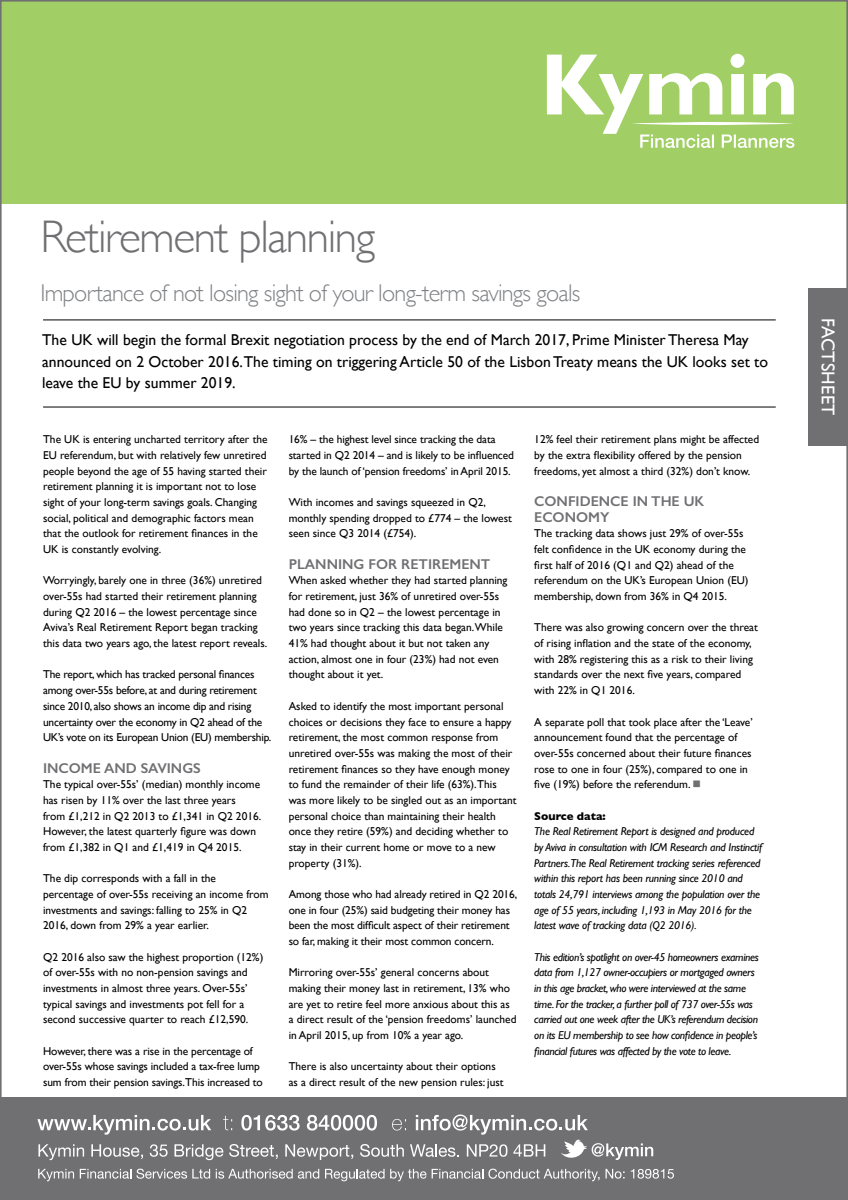
<style>
.page{position:relative;width:848px;height:1200px;background:#fff}
.page>*{position:absolute;margin:0;border:0;box-sizing:border-box;transform-origin:0 0}
.t1{font:300 45.6px "Gill Sans";letter-spacing:-.03em;color:#707073}
.t2{font:300 24.4px "Gill Sans";letter-spacing:-.03em;color:#808285}
.t3{font:18.4px "Gill Sans";letter-spacing:.01em;color:#fff}
.t4{font:15.6px/21.2px "Gill Sans";color:#000}
.t5{font:600 14.4px/15.6px "Gill Sans";color:#707073}
.t6{font:11.6px/15.6px "Gill Sans";color:#000}
.t7{font:italic 11.6px/15.6px "Gill Sans";letter-spacing:-.03em;color:#000}
.t8{font:11.6px/15.6px "Gill Sans";letter-spacing:-.02em;color:#000}
.s1{color:#707073}
.s2{font-weight:700;font-style:normal}
</style>
<div class="page">
<hr style="left:43px;top:406px;width:733px;height:2px;background:#000">
<hr style="left:43px;top:319px;width:733px;height:2px;background:#000">
<div style="left:808px;top:288px;width:40px;height:158px;background:#707073"></div>
<div style="left:0;top:0;width:848px;height:204px;background:#a1cf66"></div>
<svg style="left:547px;top:54px;width:247px;height:94px"></svg>
<div style="left:1px;top:1097px;width:847px;height:103px;background:#707073"></div>
<svg style="left:38px;top:1169px;width:36px;height:12px"></svg>
<svg style="left:80px;top:1169px;width:130px;height:10px"></svg>
<svg style="left:216px;top:1169px;width:103px;height:10px"></svg>
<svg style="left:325px;top:1169px;width:101px;height:12px"></svg>
<svg style="left:432px;top:1169px;width:168px;height:12px"></svg>
<svg style="left:606px;top:1169px;width:19px;height:10px"></svg>
<svg style="left:631px;top:1169px;width:43px;height:10px"></svg>
<svg style="left:37px;top:1115px;width:616px;height:46px"></svg>
<p class="t1" style="left:40px;top:201px;width:336px">Retirement planning</p>
<p class="t2" style="left:40px;top:274px;width:542px">Importance of not losing sight of your long-term savings goals</p>
<p class="t4" style="left:42px;top:329px;width:727px">The UK will begin the formal Brexit negotiation process by the end of March 2017, Prime Minister Theresa May announced on 2 October 2016.The timing on triggering Article 50 of the Lisbon Treaty means the UK looks set to leave the EU by summer 2019.</p>
<p class="t6" style="left:43px;top:431px;width:226px">The UK is entering uncharted territory after the EU referendum, but with relatively few unretired people beyond the age of 55 having started their retirement planning it is important not to lose sight of your long-term savings goals. Changing social, political and demographic factors mean that the outlook for retirement finances in the UK is constantly evolving.</p>
<p class="t6" style="left:43px;top:573px;width:226px">Worryingly, barely one in three (36%) unretired over-55s had started their retirement planning during Q2 2016 – the lowest percentage since Aviva’s Real Retirement Report began tracking this data two years ago, the latest report reveals.</p>
<p class="t8" style="left:43px;top:667px;width:230px">The report, which has tracked personal finances among over-55s before, at and during retirement since 2010, also shows an income dip and rising uncertainty over the economy in Q2 ahead of the UK’s vote on its European Union (EU) membership.</p>
<p class="t5" style="left:43px;top:760px;width:159px">INCOME AND SAVINGS</p>
<p class="t6" style="left:43px;top:776px;width:220px">The typical over-55s’ (median) monthly income has risen by 11% over the last three years<br>from £1,212 in Q2 2013 to £1,341 in Q2 2016.<br>However, the latest quarterly figure was down from £1,382 in Q1 and £1,419 in Q4 2015.</p>
<p class="t6" style="left:43px;top:870px;width:227px">The dip corresponds with a fall in the percentage of over-55s receiving an income from investments and savings: falling to 25% in Q2<br>2016, down from 29% a year earlier.</p>
<p class="t6" style="left:43px;top:949px;width:222px">Q2 2016 also saw the highest proportion (12%) of over-55s with no non-pension savings and investments in almost three years. Over-55s’ typical savings and investments pot fell for a second successive quarter to reach £12,590.</p>
<p class="t6" style="left:43px;top:1043px;width:221px">However, there was a rise in the percentage of over-55s whose savings included a tax-free lump sum from their pension savings.This increased to</p>
<p class="t6" style="left:289px;top:431px;width:227px">16% – the highest level since tracking the data started in Q2 2014 – and is likely to be influenced by the launch of ‘pension freedoms’ in April 2015.</p>
<p class="t6" style="left:289px;top:494px;width:225px">With incomes and savings squeezed in Q2, monthly spending dropped to £774 – the lowest seen since Q3 2014 (£754).</p>
<p class="t5" style="left:289px;top:556px;width:203px">PLANNING FOR RETIREMENT</p>
<p class="t6" style="left:289px;top:573px;width:220px">When asked whether they had started planning for retirement, just 36% of unretired over-55s had done so in Q2 – the lowest percentage in two years since tracking this data began.While 41% had thought about it but not taken any action, almost one in four (23%) had not even thought about it yet.</p>
<p class="t6" style="left:289px;top:698px;width:230px">Asked to identify the most important personal choices or decisions they face to ensure a happy retirement, the most common response from unretired over-55s was making the most of their retirement finances so they have enough money to fund the remainder of their life (63%).This was more likely to be singled out as an important personal choice than maintaining their health once they retire (59%) and deciding whether to stay in their current home or move to a new property (31%).</p>
<p class="t6" style="left:289px;top:886px;width:230px">Among those who had already retired in Q2 2016, one in four (25%) said budgeting their money has been the most difficult aspect of their retirement so far, making it their most common concern.</p>
<p class="t6" style="left:289px;top:965px;width:229px">Mirroring over-55s’ general concerns about making their money last in retirement, 13% who are yet to retire feel more anxious about this as a direct result of the ‘pension freedoms’ launched in April 2015, up from 10% a year ago.</p>
<p class="t6" style="left:289px;top:1059px;width:216px">There is also uncertainty about their options as a direct result of the new pension rules: just</p>
<p class="t6" style="left:534px;top:431px;width:226px">12% feel their retirement plans might be affected by the extra flexibility offered by the pension freedoms, yet almost a third (32%) don’t know.</p>
<p class="t5" style="left:534px;top:493px;width:172px">CONFIDENCE IN THE UK<br>ECONOMY</p>
<p class="t6" style="left:534px;top:526px;width:216px">The tracking data shows just 29% of over-55s felt confidence in the UK economy during the first half of 2016 (Q1 and Q2) ahead of the referendum on the UK’s European Union (EU) membership, down from 36% in Q4 2015.</p>
<p class="t6" style="left:534px;top:620px;width:225px">There was also growing concern over the threat of rising inflation and the state of the economy, with 28% registering this as a risk to their living standards over the next five years, compared with 22% in Q1 2016.</p>
<p class="t6" style="left:534px;top:714px;width:220px">A separate poll that took place after the ‘Leave’ announcement found that the percentage of over-55s concerned about their future finances rose to one in four (25%), compared to one in five (19%) before the referendum. <span class="s1">■</span></p>
<p class="t7" style="left:534px;top:808px;width:229px"><span class="s2">Source data:<br></span>The Real Retirement Report is designed and produced by Aviva in consultation with ICM Research and Instinctif Partners.The Real Retirement tracking series referenced within this report has been running since 2010 and totals 24,791 interviews among the population over the age of 55 years, including 1,193 in May 2016 for the latest wave of tracking data (Q2 2016).</p>
<p class="t7" style="left:534px;top:949px;width:226px">This edition’s spotlight on over-45 homeowners examines data from 1,127 owner-occupiers or mortgaged owners in this age bracket, who were interviewed at the same time. For the tracker, a further poll of 737 over-55s was carried out one week after the UK’s referendum decision on its EU membership to see how confidence in people’s financial futures was affected by the vote to leave.</p>
<p class="t3" style="left:839px;top:318px;width:98px;rotate:90deg">FACTSHEET</p>
</div>
